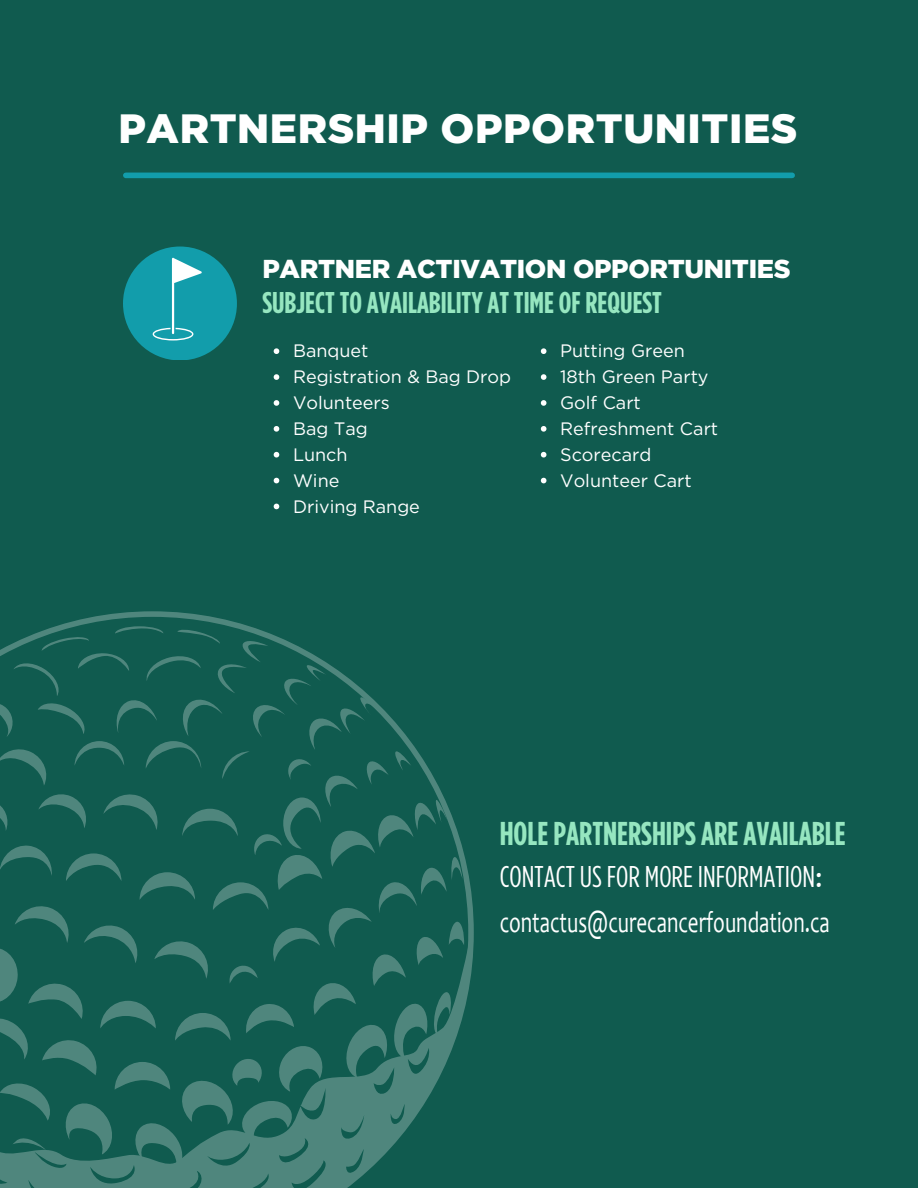
<style>
.page{position:relative;width:918px;height:1188px;background:#105b4f}
.page>*{position:absolute;margin:0;border:0;box-sizing:border-box;transform-origin:0 0}
.t1{font:900 40.95px "Gotham";letter-spacing:.015em;color:#fff}
.t2{font:700 33px "Gotham Condensed";color:#96e6c0}
.t3{font:700 30px "Gotham Condensed";color:#96e6c0}
.t4{font:30px "Candara";color:#fff;scale:.7 1}
.t5{font:30px "Gotham Condensed";color:#fff}
.t6{font:900 25.95px "Gotham";letter-spacing:-.015em;color:#fff}
.t7{font:18px/25.8px "Gotham";color:#fff}
.s1{font-family:"Candara"}
</style>
<div class="page">
<svg style="left:0;top:611px;width:474px;height:577px"></svg>
<div style="left:126px;top:173px;width:666px;height:5px;background:#129dab"></div>
<div style="left:123px;top:247px;width:114px;height:113px;background:#129dab;border-radius:50%"></div>
<svg style="left:153px;top:258px;width:49px;height:83px"></svg>
<svg style="left:274px;top:348px;width:5px;height:6px"></svg>
<svg style="left:274px;top:374px;width:5px;height:6px"></svg>
<svg style="left:274px;top:400px;width:5px;height:6px"></svg>
<svg style="left:274px;top:426px;width:5px;height:6px"></svg>
<svg style="left:274px;top:452px;width:5px;height:6px"></svg>
<svg style="left:274px;top:478px;width:5px;height:5px"></svg>
<svg style="left:274px;top:504px;width:5px;height:5px"></svg>
<svg style="left:541px;top:348px;width:5px;height:6px"></svg>
<svg style="left:541px;top:374px;width:5px;height:6px"></svg>
<svg style="left:541px;top:400px;width:5px;height:6px"></svg>
<svg style="left:541px;top:426px;width:5px;height:6px"></svg>
<svg style="left:541px;top:452px;width:5px;height:6px"></svg>
<svg style="left:541px;top:478px;width:5px;height:5px"></svg>
<h1 class="t1" style="left:119px;top:105px;width:681px">PARTNERSHIP OPPORTUNITIES</h1>
<h3 class="t6" style="left:262px;top:254px;width:530px">PARTNER ACTIVATION OPPORTUNITIES</h3>
<h3 class="t3" style="left:262px;top:286px;width:401px">SUBJECT TO AVAILABILITY AT TIME OF REQUEST</h3>
<p class="t7" style="left:293px;top:338px;width:220px">Banquet<br>Registration &amp; Bag Drop<br>Volunteers<br>Bag Tag<br>Lunch<br>Wine<br>Driving Range</p>
<p class="t7" style="left:560px;top:338px;width:160px">Putting Green<br>18th Green Party<br>Golf Cart<br>Refreshment Cart<br>Scorecard<br>Volunteer Cart</p>
<h2 class="t2" style="left:500px;top:815px;width:347px">HOLE PARTNERSHIPS ARE AVAILABLE</h2>
<h3 class="t5" style="left:500px;top:860px;width:324px">CONTACT US FOR MORE INFORMATION<span class="s1">:</span></h3>
<h3 class="t4" style="left:500px;top:903px;width:473px">contactus@curecancerfoundation.ca</h3>
</div>
